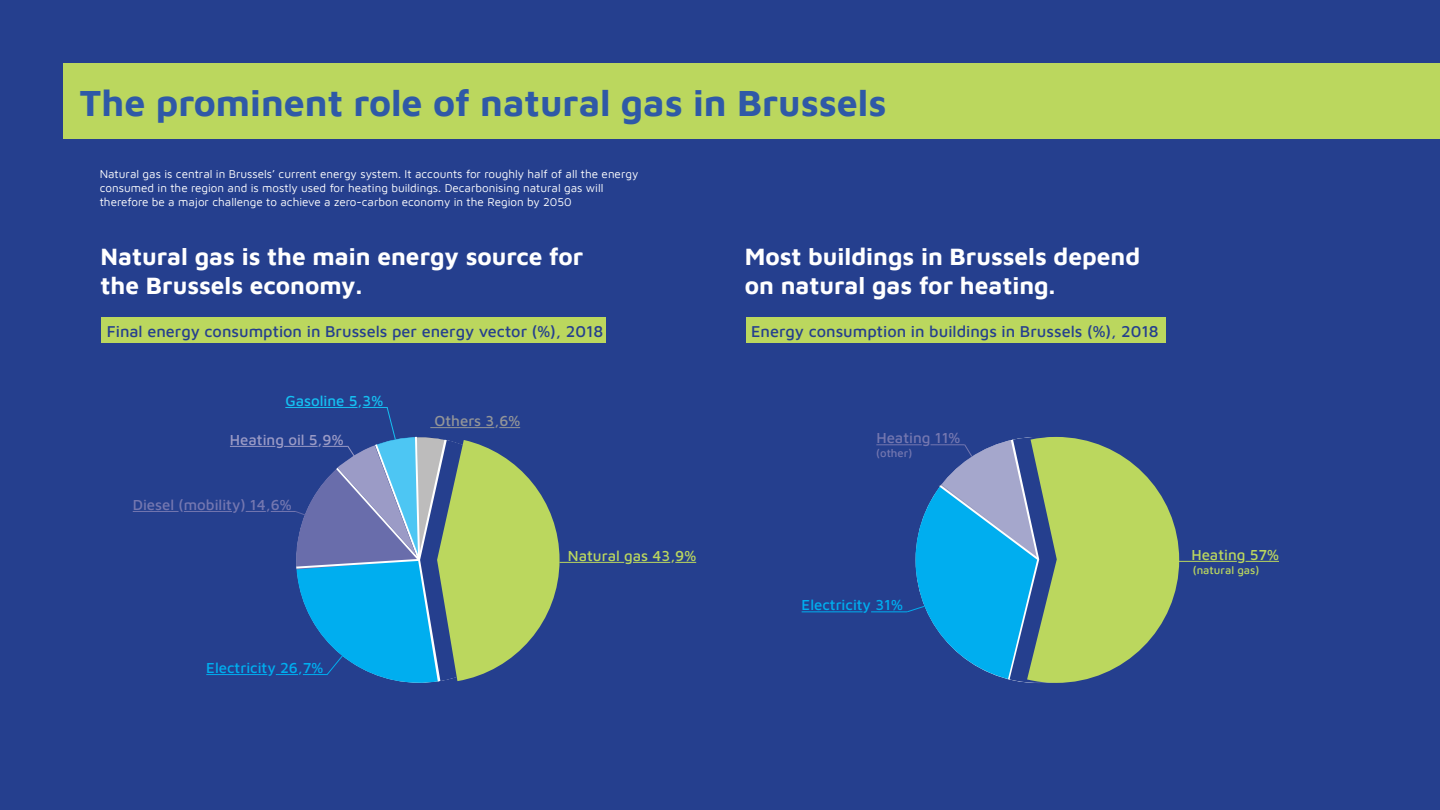
<style>
.page{position:relative;width:1440px;height:810px;background:#253f8e}
.page>*{position:absolute;margin:0;border:0;box-sizing:border-box;transform-origin:0 0}
.t1{font:700 37.5px "Maven Pro";color:#2f59a7}
.t2{font:700 24.38px "Maven Pro";color:#fff}
.t3{font:500 16.27px "Maven Pro";color:#253f8e}
.t4{font:500 15px "Maven Pro";color:#7477b0}
.t5{font:500 15px "Maven Pro";color:#00aeef}
.t6{font:500 15px "Maven Pro";color:#bbd75e}
.t7{font:500 15px "Maven Pro";color:#9b9bc6}
.t8{font:500 15px "Maven Pro";color:#15c0f2}
.t9{font:500 15px "Maven Pro";color:#939598}
.t10{font:11.7px/14px "Maven Pro";color:#fff}
.t11{font:500 11.25px "Maven Pro";color:#bbd75e}
.t12{font:500 11.25px "Maven Pro";color:#7477b0}
</style>
<div class="page">
<div style="left:63px;top:63px;width:1377px;height:76px;background:#bbd75e"></div>
<div style="left:101px;top:317px;width:505px;height:26px;background:#bbd75e"></div>
<div style="left:746px;top:317px;width:420px;height:26px;background:#bbd75e"></div>
<hr style="left:1179px;top:561px;width:58px;height:1px;background:#bbd75e">
<hr style="left:1246px;top:561px;width:33px;height:1px;background:#bbd75e">
<hr style="left:802px;top:611px;width:61px;height:1px;background:#00aeef">
<hr style="left:871px;top:611px;width:36px;height:1px;background:#00aeef">
<hr style="left:876px;top:444px;width:46px;height:1px;background:#7477b0">
<hr style="left:206px;top:674px;width:61px;height:1px;background:#00aeef">
<hr style="left:133px;top:511px;width:46px;height:1px;background:#7477b0">
<hr style="left:184px;top:511px;width:48px;height:1px;background:#7477b0">
<hr style="left:230px;top:446px;width:45px;height:1px;background:#9b9bc6">
<hr style="left:559px;top:562px;width:65px;height:1px;background:#bbd75e">
<hr style="left:633px;top:562px;width:37px;height:1px;background:#bbd75e">
<svg style="left:675px;top:562px;width:21px;height:1px"></svg>
<svg style="left:246px;top:407px;width:314px;height:276px"></svg>
<svg style="left:906px;top:437px;width:273px;height:246px"></svg>
<p class="t1" style="left:80px;top:77px;width:809px">The prominent role of natural gas in Brussels</p>
<p class="t10" style="left:100px;top:166px;width:540px">Natural gas is central in Brussels’ current energy system. It accounts for roughly half of all the energy consumed in the region and is mostly used for heating buildings. Decarbonising natural gas will therefore be a major challenge to achieve a zero-carbon economy in the Region by 2050</p>
<p class="t2" style="left:100px;top:240px;width:484px">Natural gas is the main energy source for</p>
<p class="t2" style="left:100px;top:269px;width:263px">the Brussels economy.</p>
<p class="t3" style="left:107px;top:320px;width:498px">Final energy consumption in Brussels per energy vector (%), 2018</p>
<p class="t8" style="left:285px;top:391px;width:99px">Gasoline 5,3%</p>
<p class="t7" style="left:230px;top:429px;width:115px">Heating oil 5,9%</p>
<p class="t4" style="left:133px;top:495px;width:160px">Diesel (mobility) 14,6%</p>
<p class="t5" style="left:206px;top:658px;width:119px">Electricity 26,7%</p>
<p class="t9" style="left:435px;top:411px;width:87px">Others 3,6%</p>
<p class="t6" style="left:568px;top:545px;width:130px">Natural gas 43,9%</p>
<p class="t2" style="left:745px;top:240px;width:397px">Most buildings in Brussels depend</p>
<p class="t2" style="left:745px;top:269px;width:312px">on natural gas for heating.</p>
<p class="t3" style="left:751px;top:320px;width:409px">Energy consumption in buildings in Brussels (%), 2018</p>
<p class="t4" style="left:876px;top:428px;width:85px">Heating 11%</p>
<p class="t12" style="left:876px;top:446px;width:38px">(other)</p>
<p class="t5" style="left:802px;top:595px;width:103px">Electricity 31%</p>
<p class="t6" style="left:1191px;top:544px;width:89px">Heating 57%</p>
<p class="t11" style="left:1193px;top:562px;width:68px">(natural gas)</p>
</div>
